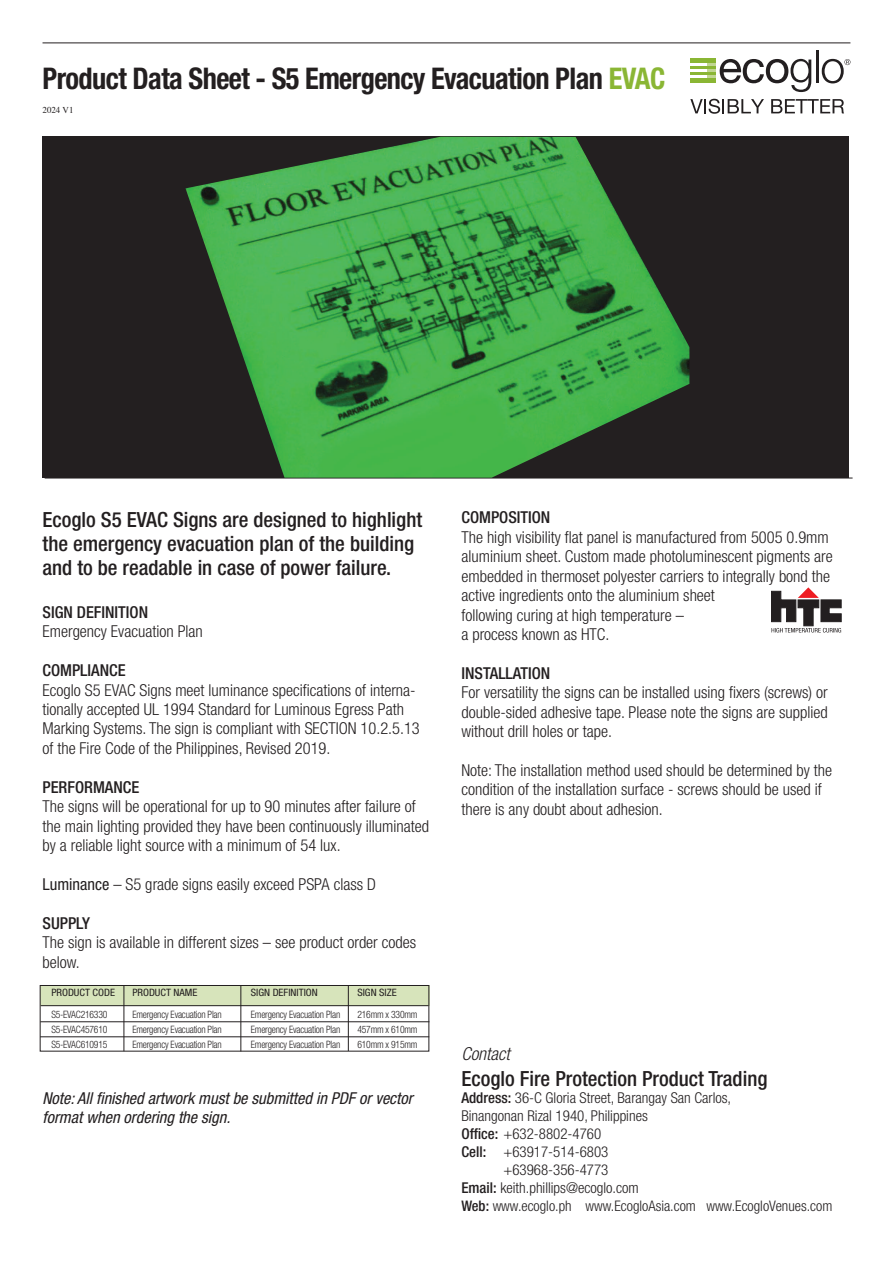
<style>
.page{position:relative;width:893px;height:1263px;background:#fff}
.page>*{position:absolute;margin:0;border:0;box-sizing:border-box;transform-origin:0 0}
.t1{font:700 condensed 29.85px "Helvetica Neue";letter-spacing:-.02em;color:#231f20;scale:.95 1}
.t2{font:500 condensed 20.85px/23.9px "Helvetica Neue";color:#231f20}
.t3{font:italic 300 condensed 18px "Helvetica Neue";color:#231f20}
.t4{font:300 condensed 16.5px/19.5px "Helvetica Neue";color:#231f20}
.t5{font:italic condensed 16.5px/19.5px "Helvetica Neue";color:#231f20}
.t6{font:500 condensed 16.5px "Helvetica Neue";color:#231f20}
.t7{font:300 condensed 15px "Helvetica Neue";color:#231f20}
.t8{font:300 condensed 14.55px "Helvetica Neue";color:#231f20}
.t9{font:300 condensed 10.2px "Helvetica Neue";letter-spacing:-.02em;color:#231f20;scale:.95 1}
.t10{font:condensed 10.2px "Helvetica Neue";color:#231f20;scale:1.05 1}
.t11{font:9px "Times";color:#231f20}
.s1{color:#8ab634}
.s2{font-weight:400}
.s3{font-weight:500}
</style>
<div class="page">
<div style="left:690px;top:58px;width:26px;height:5px;background:#8ab634"></div>
<div style="left:690px;top:78px;width:26px;height:5px;background:#8ab634"></div>
<hr style="left:690px;top:72px;width:26px;height:3px;background:#8ab634">
<hr style="left:690px;top:66px;width:26px;height:3px;background:#8ab634">
<svg style="left:707px;top:59px;width:104px;height:33px"></svg>
<hr style="left:816px;top:51px;width:2px;height:32px;background:#231f20">
<svg style="left:822px;top:59px;width:28px;height:24px"></svg>
<svg style="left:690px;top:99px;width:74px;height:15px"></svg>
<svg style="left:771px;top:99px;width:73px;height:14px"></svg>
<hr style="left:43px;top:43px;width:807px;height:1px;background:#231f20">
<hr style="left:45px;top:478px;width:808px;height:1px;background:#231f20">
<div style="left:40px;top:985px;width:389px;height:21px;background:#d7e4bb"></div>
<div style="left:40px;top:985px;width:389px;height:66px;border:1px solid #231f20"></div>
<hr style="left:41px;top:1005px;width:388px;height:1px;background:#231f20">
<hr style="left:40px;top:1021px;width:389px;height:1px;background:#231f20">
<hr style="left:40px;top:1036px;width:389px;height:1px;background:#231f20">
<hr style="left:124px;top:985px;width:1px;height:66px;background:#231f20">
<hr style="left:241px;top:986px;width:1px;height:65px;background:#231f20">
<hr style="left:348px;top:986px;width:1px;height:65px;background:#231f20">
<svg style="left:771px;top:587px;width:70px;height:45px"></svg>
<div style="left:43px;top:136px;width:806px;height:342px;background:#231f20"></div>
<img style="left:185px;top:137px;width:504px;height:341px">
<p class="t1" style="left:43px;top:60px;width:657px">Product Data Sheet - S5 Emergency Evacuation Plan <span class="s1">EVAC</span></p>
<p class="t11" style="left:43px;top:104px;width:32px">2024 V1</p>
<p class="t2" style="left:43px;top:507px;width:381px">Ecoglo S5 EVAC Signs are designed to highlight the emergency evacuation plan of the building and to be readable in case of power failure.</p>
<p class="t6" style="left:43px;top:602px;width:107px">SIGN DEFINITION</p>
<p class="t4" style="left:43px;top:622px;width:162px">Emergency Evacuation Plan</p>
<p class="t6" style="left:43px;top:660px;width:85px">COMPLIANCE</p>
<p class="t4" style="left:43px;top:680px;width:379px">Ecoglo S5 EVAC Signs meet luminance specifications of interna&shy;tionally accepted UL 1994 Standard for Luminous Egress Path Marking Systems. The sign is compliant with SECTION 10.2.5.13 of the Fire Code of the Philippines, Revised 2019.</p>
<p class="t6" style="left:43px;top:777px;width:98px">PERFORMANCE</p>
<p class="t4" style="left:43px;top:796px;width:388px">The signs will be operational for up to 90 minutes after failure of the main lighting provided they have been continuously illuminated by a reliable light source with a minimum of 54 lux.</p>
<p class="t4" style="left:43px;top:874px;width:335px"><span class="s2">Luminance</span> – S5 grade signs easily exceed PSPA class D</p>
<p class="t6" style="left:43px;top:913px;width:49px">SUPPLY</p>
<p class="t4" style="left:43px;top:932px;width:375px">The sign is available in different sizes – see product order codes below.</p>
<p class="t10" style="left:51px;top:986px;width:62px">PRODUCT CODE</p>
<p class="t10" style="left:132px;top:986px;width:64px">PRODUCT NAME</p>
<p class="t10" style="left:251px;top:986px;width:65px">SIGN DEFINITION</p>
<p class="t10" style="left:357px;top:986px;width:39px">SIGN SIZE</p>
<p class="t9" style="left:51px;top:1008px;width:61px">S5-EVAC216330</p>
<p class="t9" style="left:132px;top:1008px;width:96px">Emergency Evacuation Plan</p>
<p class="t9" style="left:251px;top:1008px;width:96px">Emergency Evacuation Plan</p>
<p class="t9" style="left:357px;top:1008px;width:65px">216mm x 330mm</p>
<p class="t9" style="left:51px;top:1023px;width:61px">S5-EVAC457610</p>
<p class="t9" style="left:132px;top:1023px;width:96px">Emergency Evacuation Plan</p>
<p class="t9" style="left:251px;top:1023px;width:96px">Emergency Evacuation Plan</p>
<p class="t9" style="left:357px;top:1023px;width:65px">457mm x 610mm</p>
<p class="t9" style="left:51px;top:1038px;width:61px">S5-EVAC610915</p>
<p class="t9" style="left:132px;top:1038px;width:96px">Emergency Evacuation Plan</p>
<p class="t9" style="left:251px;top:1038px;width:96px">Emergency Evacuation Plan</p>
<p class="t9" style="left:357px;top:1038px;width:65px">610mm x 915mm</p>
<p class="t5" style="left:43px;top:1088px;width:372px">Note: All finished artwork must be submitted in PDF or vector format when ordering the sign.</p>
<p class="t6" style="left:461px;top:508px;width:90px">COMPOSITION</p>
<p class="t4" style="left:461px;top:527px;width:373px">The high visibility flat panel is manufactured from 5005 0.9mm aluminium sheet. Custom made photoluminescent pigments are embedded in thermoset polyester carriers to integrally bond the active ingredients onto the aluminium sheet</p>
<p class="t4" style="left:461px;top:605px;width:224px">following curing at high temperature –</p>
<p class="t4" style="left:461px;top:624px;width:149px">a process known as HTC.</p>
<p class="t6" style="left:461px;top:663px;width:90px">INSTALLATION</p>
<p class="t4" style="left:461px;top:682px;width:368px;text-align:justify">For versatility the signs can be installed using fixers (screws) or double-sided adhesive tape. Please note the signs are supplied without drill holes or tape.</p>
<p class="t4" style="left:461px;top:760px;width:372px">Note: The installation method used should be determined by the condition of the installation surface - screws should be used if there is any doubt about adhesion.</p>
<p class="t3" style="left:461px;top:1044px;width:50px">Contact</p>
<p class="t2" style="left:461px;top:1066px;width:308px">Ecoglo Fire Protection Product Trading</p>
<p class="t7" style="left:461px;top:1089px;width:271px"><span class="s3">Address:</span> 36-C Gloria Street, Barangay San Carlos,</p>
<p class="t7" style="left:461px;top:1107px;width:188px">Binangonan Rizal 1940, Philippines</p>
<p class="t7" style="left:461px;top:1125px;width:141px"><span class="s3">Office:</span> +632-8802-4760</p>
<p class="t7" style="left:461px;top:1143px;width:149px"><span class="s3">Cell:</span> +63917-514-6803</p>
<p class="t7" style="left:503px;top:1161px;width:106px">+63968-356-4773</p>
<p class="t7" style="left:461px;top:1179px;width:179px"><span class="s3">Email:</span> keith.phillips@ecoglo.com</p>
<p class="t8" style="left:461px;top:1197px;width:372px"><span class="s3">Web:</span> www.ecoglo.ph www.EcogloAsia.com www.EcogloVenues.com</p>
</div>
